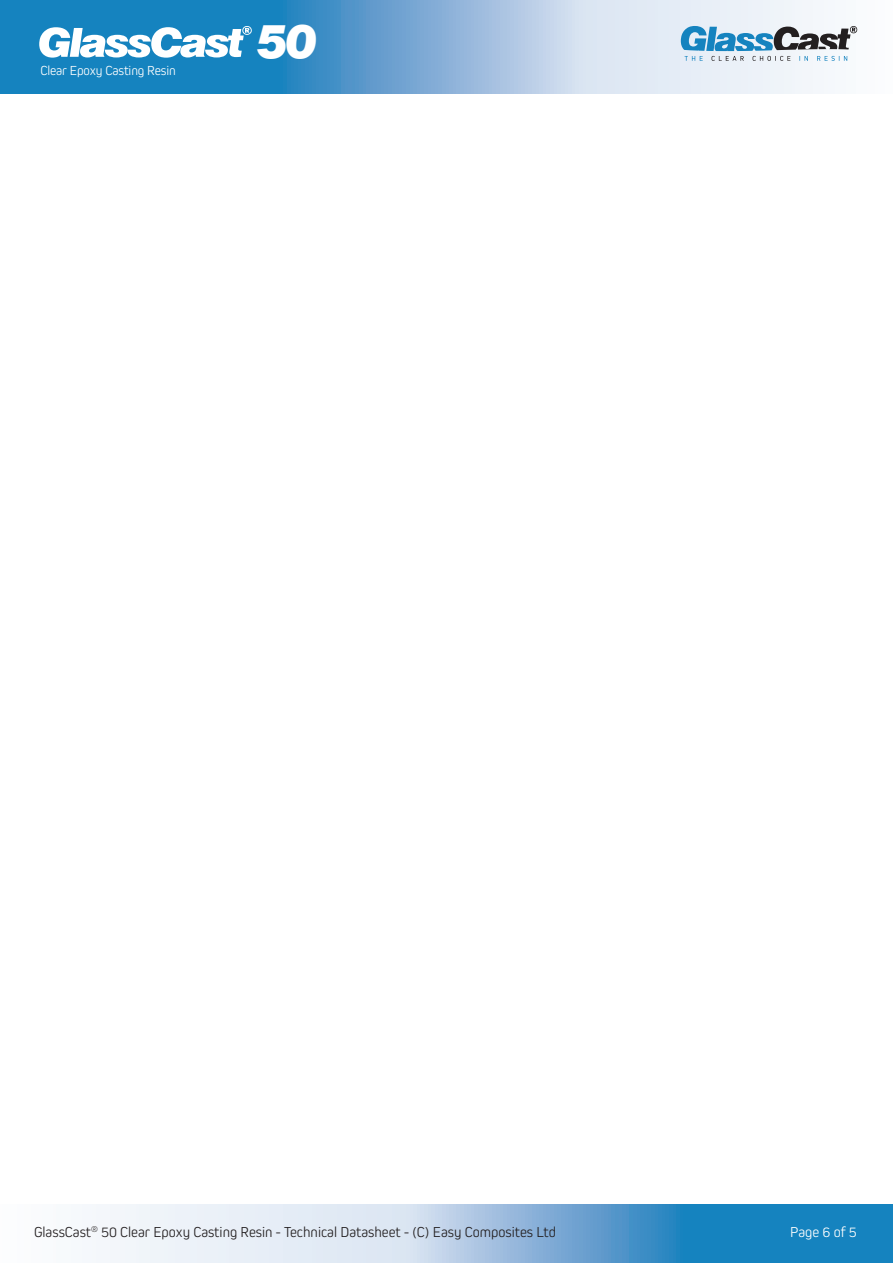
<style>
.page{position:relative;width:893px;height:1263px;background:#fff}
.page>*{position:absolute;margin:0;border:0;box-sizing:border-box;transform-origin:0 0}
.t1{font:italic 900 48px "Swiss 721 BT";color:#fff}
.t2{font:300 15px "Kiro";color:#231f20}
.t3{font:300 15px "Kiro";color:#fff}
.t4{font:300 13.65px "Kiro";letter-spacing:-.01em;color:#fff}
</style>
<div class="page">
<svg style="left:96px;top:1204px;width:797px;height:59px;background:#8cbcdd"></svg>
<svg style="left:0;top:0;width:858px;height:94px;background:#7fb4d9"></svg>
<svg style="left:39px;top:26px;width:213px;height:32px"></svg>
<svg style="left:681px;top:26px;width:176px;height:35px"></svg>
<p class="t4" style="left:40px;top:62px;width:137px">Clear Epoxy Casting Resin</p>
<h1 class="t1" style="left:256px;top:13px;width:62px">50</h1>
<p class="t2" style="left:34px;top:1223px;width:524px">GlassCast<sup>®</sup> 50 Clear Epoxy Casting Resin - Technical Datasheet - (C) Easy Composites Ltd</p>
<p class="t3" style="left:790px;top:1223px;width:68px">Page 6 of 5</p>
</div>
